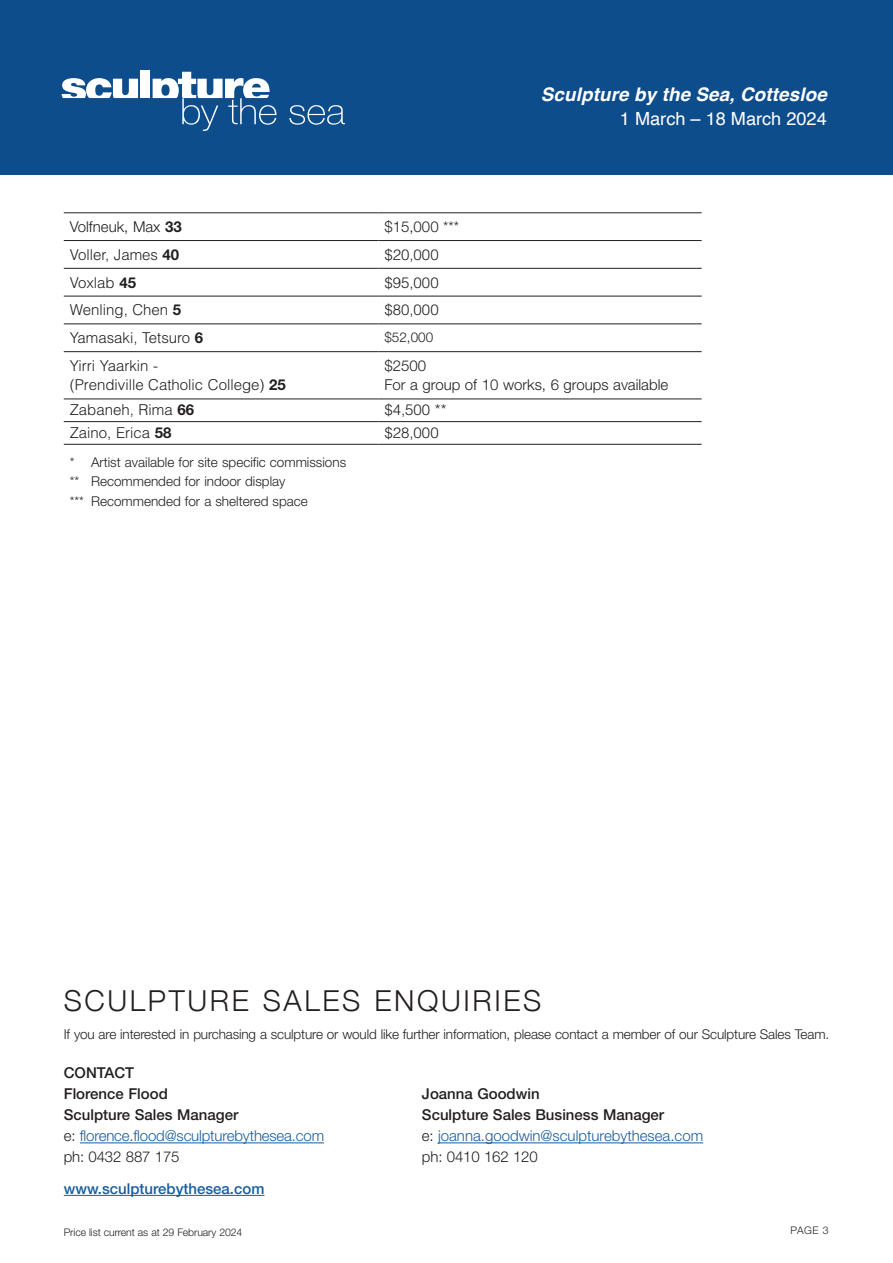
<style>
.page{position:relative;width:893px;height:1263px;background:#fff}
.page>*{position:absolute;margin:0;border:0;box-sizing:border-box;transform-origin:0 0}
.body{font:300 28.8px "Helvetica Neue";letter-spacing:.09em;color:#231f20}
.t1{font:italic 700 18.75px "Helvetica";letter-spacing:.01em;color:#fff}
.t2{font:18.15px "Helvetica";color:#fff}
.body-2{font:300 15px/19.5px "Helvetica LT Std";color:#231f20}
.body-3{font:300 15px/19.5px "Helvetica Neue LT Std";color:#231f20}
.body-4{font:500 15px/21px "Helvetica Neue LT Std";color:#231f20}
.body-5{font:300 15px "Helvetica Neue LT Std";letter-spacing:-.01em;color:#175d9e}
.body-6{font:500 15px "Helvetica Neue LT Std";color:#175d9e}
.body-7{font:300 13.5px "Helvetica Neue LT Std";letter-spacing:-.01em;color:#231f20}
.body-8{font:300 10.5px "Helvetica Neue LT Std";letter-spacing:-.01em;color:#231f20}
.s1{font-weight:700}
.s2{font-family:"Helvetica Neue LT Std";font-weight:700}
.s3{color:#231f20}
</style>
<div class="page">
<hr style="left:80px;top:1142px;width:244px;height:1px;background:#175d9e">
<hr style="left:64px;top:1195px;width:200px;height:1px;background:#175d9e">
<hr style="left:438px;top:1142px;width:265px;height:1px;background:#175d9e">
<div style="left:0;top:0;width:893px;height:174px;background:#0e4d8c"></div>
<svg style="left:289px;top:105px;width:56px;height:20px"></svg>
<svg style="left:62px;top:78px;width:76px;height:20px"></svg>
<div style="left:141px;top:70px;width:9px;height:28px;background:#fff"></div>
<svg style="left:153px;top:72px;width:124px;height:59px"></svg>
<hr style="left:64px;top:213px;width:314px;height:1px;background:#231f20">
<hr style="left:64px;top:240px;width:314px;height:1px;background:#231f20">
<hr style="left:64px;top:268px;width:314px;height:1px;background:#231f20">
<hr style="left:64px;top:296px;width:314px;height:1px;background:#231f20">
<hr style="left:64px;top:324px;width:314px;height:1px;background:#231f20">
<hr style="left:64px;top:351px;width:314px;height:1px;background:#231f20">
<hr style="left:64px;top:399px;width:314px;height:1px;background:#231f20">
<hr style="left:64px;top:421px;width:314px;height:1px;background:#231f20">
<hr style="left:64px;top:444px;width:314px;height:1px;background:#231f20">
<hr style="left:378px;top:213px;width:324px;height:1px;background:#231f20">
<hr style="left:378px;top:240px;width:324px;height:1px;background:#231f20">
<hr style="left:378px;top:268px;width:324px;height:1px;background:#231f20">
<hr style="left:378px;top:296px;width:324px;height:1px;background:#231f20">
<hr style="left:378px;top:324px;width:324px;height:1px;background:#231f20">
<hr style="left:378px;top:351px;width:324px;height:1px;background:#231f20">
<hr style="left:378px;top:399px;width:324px;height:1px;background:#231f20">
<hr style="left:378px;top:421px;width:324px;height:1px;background:#231f20">
<hr style="left:378px;top:444px;width:324px;height:1px;background:#231f20">
<p class="t1" style="left:541px;top:83px;width:287px">Sculpture by the Sea, Cottesloe</p>
<p class="t2" style="left:620px;top:105px;width:208px">1 March – 18 March 2024</p>
<p class="body-3" style="left:70px;top:217px;width:113px">Volfneuk, Max <span class="s1">33</span></p>
<p class="body-3" style="left:384px;top:217px;width:76px">$15,000 ***</p>
<p class="body-2" style="left:70px;top:245px;width:111px">Voller, James <span class="s2">40</span></p>
<p class="body-2" style="left:384px;top:245px;width:56px">$20,000</p>
<p class="body-2" style="left:70px;top:272px;width:68px">Voxlab <span class="s2">45</span></p>
<p class="body-2" style="left:384px;top:272px;width:56px">$95,000</p>
<p class="body-2" style="left:70px;top:300px;width:113px">Wenling, Chen <span class="s2">5</span></p>
<p class="body-2" style="left:384px;top:300px;width:56px">$80,000</p>
<p class="body-2" style="left:70px;top:328px;width:135px">Yamasaki, Tetsuro <span class="s2">6</span></p>
<p class="body-7" style="left:384px;top:329px;width:50px">$52,000</p>
<p class="body-2" style="left:70px;top:356px;width:218px">Yirri Yaarkin -<br>(Prendiville Catholic College) <span class="s2">25</span></p>
<p class="body-3" style="left:384px;top:355px;width:285px">$2500<br>For a group of 10 works, 6 groups available</p>
<p class="body-2" style="left:70px;top:400px;width:126px">Zabaneh, Rima <span class="s2">66</span></p>
<p class="body-2" style="left:384px;top:400px;width:64px">$4,500 **</p>
<p class="body-2" style="left:70px;top:423px;width:103px">Zaino, Erica <span class="s2">58</span></p>
<p class="body-2" style="left:384px;top:423px;width:56px">$28,000</p>
<p class="body-7" style="left:70px;top:453px;width:278px">* Artist available for site specific commissions</p>
<p class="body-7" style="left:70px;top:473px;width:217px">** Recommended for indoor display</p>
<p class="body-7" style="left:70px;top:492px;width:240px">*** Recommended for a sheltered space</p>
<p class="body" style="left:64px;top:983px;width:479px">SCULPTURE SALES ENQUIRIES</p>
<p class="body-7" style="left:64px;top:1026px;width:767px">If you are interested in purchasing a sculpture or would like further information, please contact a member of our Sculpture Sales Team.</p>
<p class="body-4" style="left:64px;top:1062px;width:72px">CONTACT</p>
<p class="body-4" style="left:64px;top:1083px;width:106px">Florence Flood</p>
<p class="body-4" style="left:64px;top:1104px;width:176px">Sculpture Sales Manager</p>
<p class="body-5" style="left:64px;top:1127px;width:262px"><span class="s3">e:</span> florence.flood@sculpturebythesea.com</p>
<p class="body-3" style="left:64px;top:1147px;width:117px">ph: 0432 887 175</p>
<p class="body-6" style="left:64px;top:1179px;width:202px">www.sculpturebythesea.com</p>
<p class="body-4" style="left:422px;top:1083px;width:244px">Joanna Goodwin<br>Sculpture Sales Business Manager</p>
<p class="body-5" style="left:422px;top:1127px;width:283px"><span class="s3">e:</span> joanna.goodwin@sculpturebythesea.com</p>
<p class="body-3" style="left:422px;top:1147px;width:117px">ph: 0410 162 120</p>
<p class="body-8" style="left:64px;top:1225px;width:180px">Price list current as at 29 February 2024</p>
<p class="body-8" style="left:791px;top:1223px;width:40px">PAGE 3</p>
</div>
